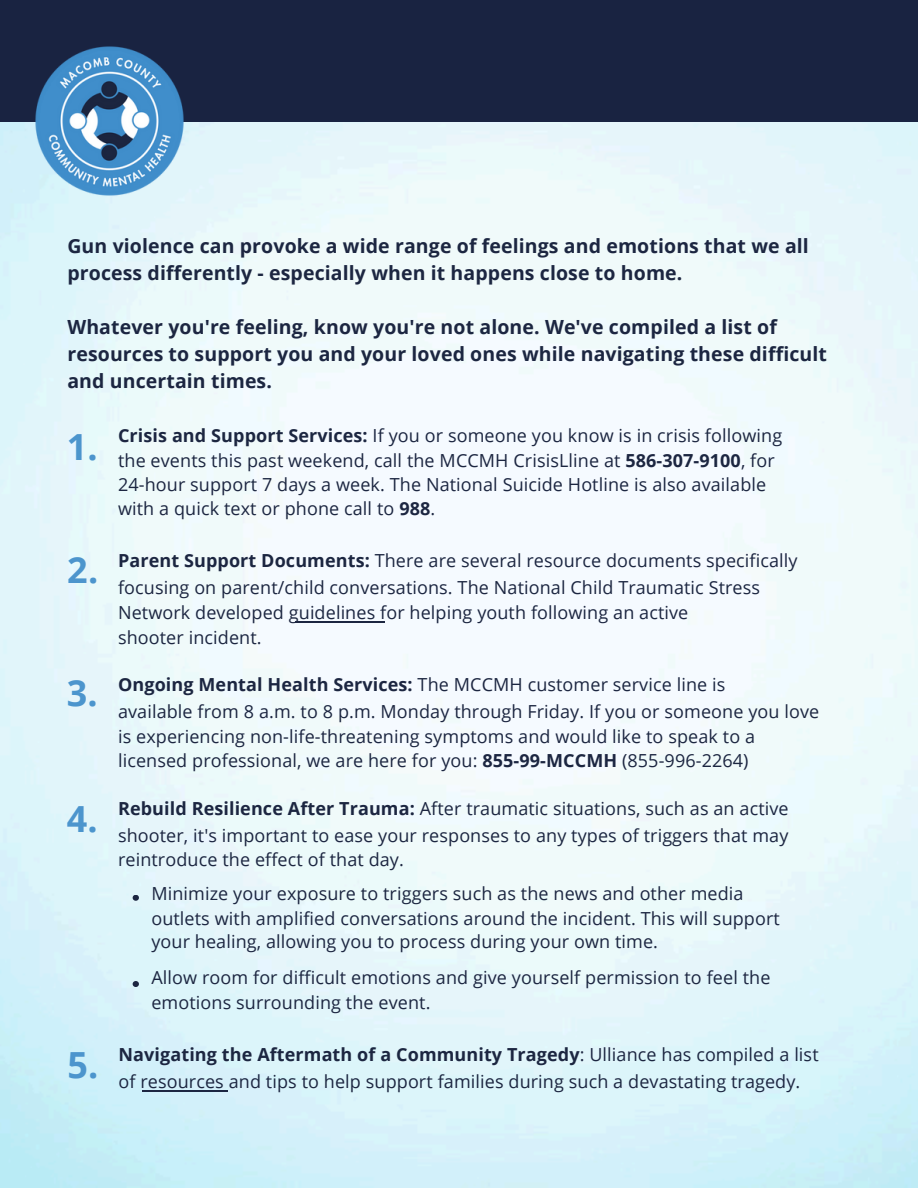
<style>
.page{position:relative;width:918px;height:1188px;background:#fff}
.page>*{position:absolute;margin:0;border:0;box-sizing:border-box;transform-origin:0 0}
.t1{font:700 36px "Open Sans";color:#4c95cd}
.t2{font:700 19.5px/27px "Open Sans";letter-spacing:.005em;color:#1c2641}
.t3{font:18px "Open Sans";letter-spacing:.005em;color:#1c2641}
.t4{font:700 18px "Open Sans";letter-spacing:.005em;color:#1c2641}
.s1{font-weight:700}
.s2{font-weight:400}
</style>
<div class="page">
<img style="left:0;top:0;width:918px;height:1188px">
<svg style="left:133px;top:895px;width:6px;height:6px"></svg>
<svg style="left:133px;top:981px;width:6px;height:6px"></svg>
<div style="left:0;top:1px;width:918px;height:120px;background:#192341"></div>
<img style="left:17px;top:27px;width:185px;height:188px">
<hr style="left:142px;top:1090px;width:85px;height:2px;background:#1c2641">
<hr style="left:295px;top:621px;width:90px;height:1px;background:#1c2641">
<p class="t2" style="left:67px;top:232px;width:743px">Gun violence can provoke a wide range of feelings and emotions that we all process differently - especially when it happens close to home.</p>
<p class="t2" style="left:67px;top:313px;width:761px">Whatever you're feeling, know you're not alone. We've compiled a list of resources to support you and your loved ones while navigating these difficult and uncertain times.</p>
<p class="t3" style="left:118px;top:423px;width:666px"><span class="s1">Crisis and Support Services:</span> If you or someone you know is in crisis following</p>
<h2 class="t3" style="left:118px;top:448px;width:658px">the events this past weekend, call the MCCMH CrisisLline at <span class="s1">586-307-9100</span>, for</h2>
<h2 class="t3" style="left:118px;top:471px;width:650px">24-hour support 7 days a week. The National Suicide Hotline is also available</h2>
<h1 class="t3" style="left:118px;top:496px;width:319px">with a quick text or phone call to <span class="s1">988</span>.</h1>
<p class="t3" style="left:118px;top:548px;width:681px"><span class="s1">Parent Support Documents:</span> There are several resource documents specifically</p>
<p class="t3" style="left:118px;top:575px;width:644px">focusing on parent/child conversations. The National Child Traumatic Stress</p>
<p class="t3" style="left:118px;top:600px;width:572px">Network developed guidelines for helping youth following an active</p>
<p class="t3" style="left:118px;top:624px;width:145px">shooter incident.</p>
<h1 class="t3" style="left:118px;top:672px;width:609px"><span class="s1">Ongoing Mental Health Services:</span> The MCCMH customer service line is</h1>
<p class="t3" style="left:118px;top:699px;width:703px">available from 8 a.m. to 8 p.m. Monday through Friday. If you or someone you love</p>
<p class="t3" style="left:118px;top:723px;width:639px">is experiencing non-life-threatening symptoms and would like to speak to a</p>
<p class="t3" style="left:118px;top:748px;width:632px">licensed professional, we are here for you: <span class="s1">855-99-MCCMH</span> (855-996-2264)</p>
<p class="t3" style="left:118px;top:795px;width:672px"><span class="s1">Rebuild Resilience After Trauma:</span> After traumatic situations, such as an active</p>
<h1 class="t3" style="left:118px;top:822px;width:672px">shooter, it's important to ease your responses to any types of triggers that may</h1>
<p class="t3" style="left:118px;top:847px;width:287px">reintroduce the effect of that day.</p>
<p class="t3" style="left:151px;top:881px;width:594px">Minimize your exposure to triggers such as the news and other media</p>
<p class="t3" style="left:151px;top:906px;width:630px">outlets with amplified conversations around the incident. This will support</p>
<p class="t3" style="left:151px;top:929px;width:508px">your healing, allowing you to process during your own time.</p>
<h1 class="t3" style="left:151px;top:965px;width:621px">Allow room for difficult emotions and give yourself permission to feel the</h1>
<p class="t3" style="left:151px;top:990px;width:281px">emotions surrounding the event.</p>
<p class="t4" style="left:118px;top:1042px;width:702px">Navigating the Aftermath of a Community Tragedy<span class="s2">: Ulliance has compiled a list</span></p>
<p class="t3" style="left:118px;top:1069px;width:683px">of resources and tips to help support families during such a devastating tragedy.</p>
<p class="t1" style="left:67px;top:422px;width:33px">1.</p>
<p class="t1" style="left:67px;top:545px;width:33px">2.</p>
<p class="t1" style="left:67px;top:668px;width:33px">3.</p>
<p class="t1" style="left:67px;top:793px;width:33px">4.</p>
<p class="t1" style="left:67px;top:1039px;width:33px">5.</p>
</div>
